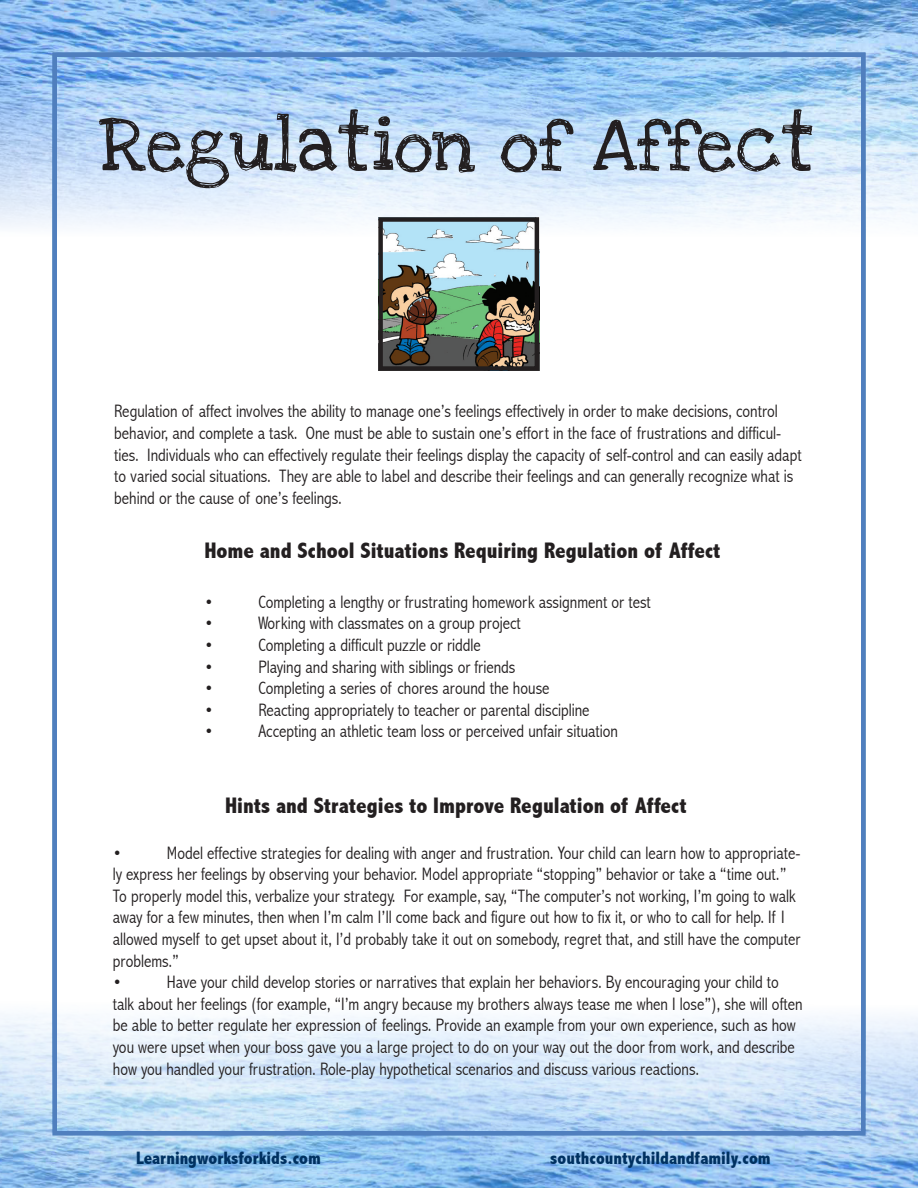
<style>
.page{position:relative;width:918px;height:1188px;background:#fff}
.page>*{position:absolute;margin:0;border:0;box-sizing:border-box;transform-origin:0 0}
.t1{font:55.5px "Love Ya Like A Sister";color:#231f20}
.t2{font:800 condensed 22.5px "Abadi";color:#231f20}
.t3{font:300 condensed 18px/21.6px "Abadi";color:#231f20}
.t4{font:800 condensed 18px "Abadi";color:#003161}
</style>
<div class="page">
<img style="left:0;top:0;width:918px;height:237px">
<img style="left:0;top:1013px;width:918px;height:175px">
<div style="left:52px;top:52px;width:814px;height:1084px;border:4px solid #507fbe"></div>
<img style="left:383px;top:222px;width:151px;height:144px">
<div style="left:378px;top:217px;width:161px;height:154px;border:4px solid #231f20"></div>
<p class="t1" style="left:99px;top:105px;width:718px">Regulation of Affect</p>
<p class="t3" style="left:114px;top:401px;width:689px">Regulation of affect involves the ability to manage one’s feelings effectively in order to make decisions, control behavior, and complete a task. One must be able to sustain one’s effort in the face of frustrations and difficul&shy;ties. Individuals who can effectively regulate their feelings display the capacity of self-control and can easily adapt to varied social situations. They are able to label and describe their feelings and can generally recognize what is behind or the cause of one’s feelings.</p>
<p class="t2" style="left:204px;top:537px;width:518px">Home and School Situations Requiring Regulation of Affect</p>
<p class="t3" style="left:204px;top:591px;width:10px">•</p>
<p class="t3" style="left:258px;top:591px;width:394px">Completing a lengthy or frustrating homework assignment or test</p>
<p class="t3" style="left:204px;top:613px;width:10px">•</p>
<p class="t3" style="left:258px;top:613px;width:264px">Working with classmates on a group project</p>
<p class="t3" style="left:204px;top:634px;width:10px">•</p>
<p class="t3" style="left:258px;top:634px;width:224px">Completing a difficult puzzle or riddle</p>
<p class="t3" style="left:204px;top:656px;width:10px">•</p>
<p class="t3" style="left:258px;top:656px;width:259px">Playing and sharing with siblings or friends</p>
<p class="t3" style="left:204px;top:677px;width:10px">•</p>
<p class="t3" style="left:258px;top:677px;width:293px">Completing a series of chores around the house</p>
<p class="t3" style="left:204px;top:699px;width:10px">•</p>
<p class="t3" style="left:258px;top:699px;width:333px">Reacting appropriately to teacher or parental discipline</p>
<p class="t3" style="left:204px;top:721px;width:10px">•</p>
<p class="t3" style="left:258px;top:721px;width:361px">Accepting an athletic team loss or perceived unfair situation</p>
<p class="t2" style="left:225px;top:793px;width:463px">Hints and Strategies to Improve Regulation of Affect</p>
<p class="t3" style="left:113px;top:842px;width:689px;text-indent:54px">Model effective strategies for dealing with anger and frustration. Your child can learn how to appropriate&shy;ly express her feelings by observing your behavior. Model appropriate “stopping” behavior or take a “time out.” To properly model this, verbalize your strategy. For example, say, “The computer’s not working, I’m going to walk away for a few minutes, then when I’m calm I’ll come back and figure out how to fix it, or who to call for help. If I allowed myself to get upset about it, I’d probably take it out on somebody, regret that, and still have the computer problems.”</p>
<p class="t3" style="left:113px;top:971px;width:10px">•</p>
<p class="t3" style="left:113px;top:842px;width:10px">•</p>
<p class="t3" style="left:113px;top:971px;width:691px;text-indent:54px">Have your child develop stories or narratives that explain her behaviors. By encouraging your child to talk about her feelings (for example, “I’m angry because my brothers always tease me when I lose”), she will often be able to better regulate her expression of feelings. Provide an example from your own experience, such as how you were upset when your boss gave you a large project to do on your way out the door from work, and describe how you handled your frustration. Role-play hypothetical scenarios and discuss various reactions.</p>
<p class="t4" style="left:136px;top:1148px;width:186px">Learningworksforkids.com</p>
<p class="t4" style="left:550px;top:1148px;width:222px">southcountychildandfamily.com</p>
</div>
